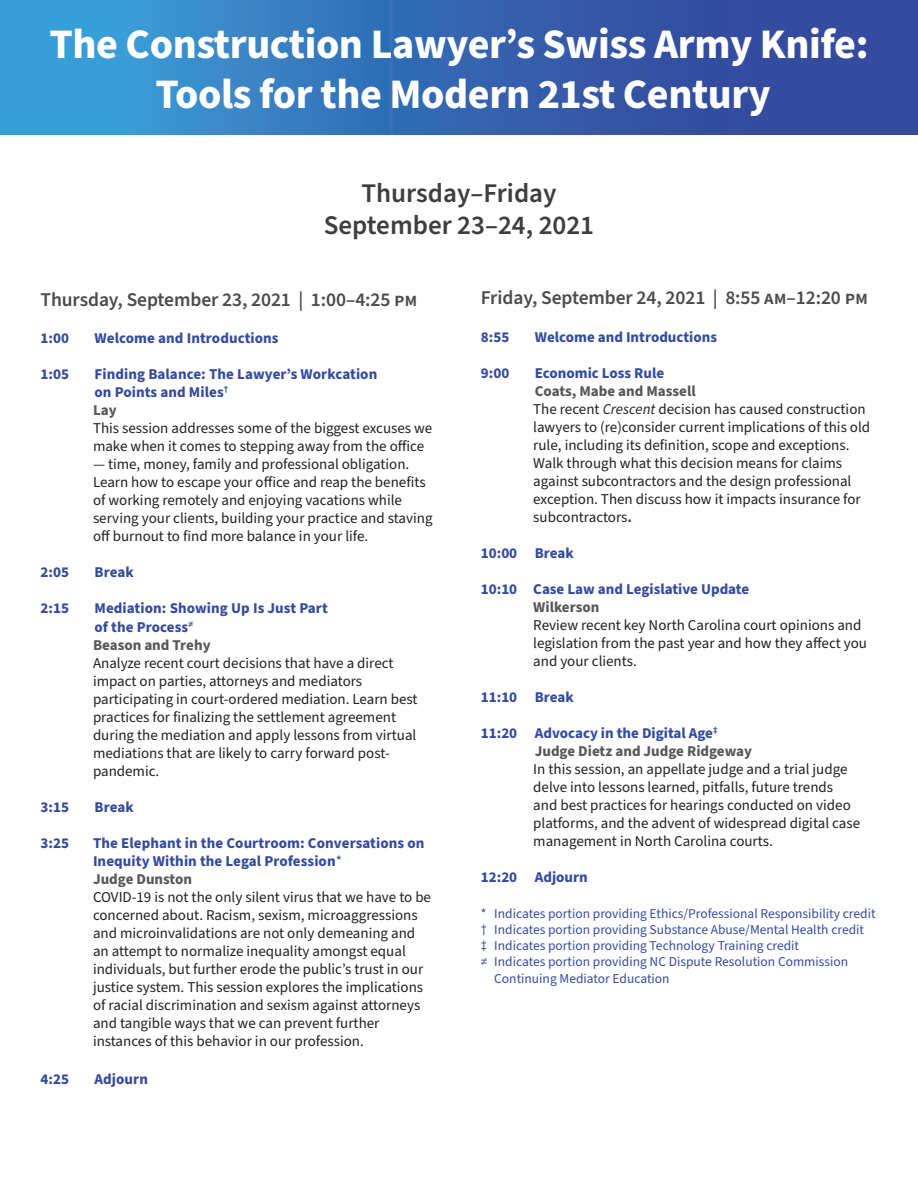
<style>
.page{position:relative;width:918px;height:1188px;background:#fff}
.page>*{position:absolute;margin:0;border:0;box-sizing:border-box;transform-origin:0 0}
.Subheads{font:700 42px "Source Sans Pro";letter-spacing:-.01em;color:#fff}
.t1{font:600 27px "Source Sans Pro";color:#3e3e3f}
.t2{font:600 19.5px "Source Sans Pro";letter-spacing:-.005em;color:#4b4c4d}
.t3{font:15px/18px "Source Sans Pro";color:#231f20}
.t4{font:700 15px/18px "Source Sans Pro";letter-spacing:.005em;color:#354b9f}
.t5{font:700 15px "Source Sans Pro";color:#57585a}
.t6{font:13.5px/16.2px "Source Sans Pro";color:#354b9f}
.s1{font-weight:400}
.s2{font-style:italic}
.s3{font-weight:700;color:#354b9f}
</style>
<div class="page">
<svg style="left:0;top:0;width:918px;height:135px;background:#356cb5"></svg>
<p class="Subheads" style="left:49px;top:15px;width:821px">The Construction Lawyer’s Swiss Army Knife:</p>
<p class="Subheads" style="left:155px;top:66px;width:617px">Tools for the Modern 21st Century</p>
<p class="t1" style="left:361px;top:175px;width:197px">Thursday–Friday</p>
<p class="t1" style="left:324px;top:207px;width:272px">September 23–24, 2021</p>
<p class="t2" style="left:40px;top:286px;width:379px">Thursday, September 23, 2021 | 1:00–4:25 pm</p>
<p class="t4" style="left:40px;top:329px;width:30px">1:00</p>
<p class="t4" style="left:94px;top:329px;width:186px">Welcome and Introductions</p>
<p class="t4" style="left:40px;top:365px;width:30px">1:05</p>
<p class="t4" style="left:94px;top:365px;width:284px">Finding Balance: The Lawyer’s Workcation</p>
<p class="t4" style="left:94px;top:383px;width:135px">on Points and Miles<sup>†</sup></p>
<p class="t5" style="left:93px;top:400px;width:25px">Lay</p>
<p class="t3" style="left:93px;top:420px;width:341px">This session addresses some of the biggest excuses we make when it comes to stepping away from the office</p>
<p class="t3" style="left:93px;top:456px;width:341px">— time, money, family and professional obligation.<br>Learn how to escape your office and reap the benefits of working remotely and enjoying vacations while serving your clients, building your practice and staving off burnout to find more balance in your life.</p>
<p class="t4" style="left:40px;top:564px;width:30px">2:05</p>
<p class="t4" style="left:94px;top:564px;width:41px">Break</p>
<p class="t4" style="left:40px;top:600px;width:30px">2:15</p>
<p class="t4" style="left:94px;top:600px;width:235px">Mediation: Showing Up Is Just Part</p>
<p class="t4" style="left:94px;top:618px;width:100px">of the Process<sup>≠</sup></p>
<p class="t5" style="left:93px;top:634px;width:119px">Beason and Trehy</p>
<p class="t3" style="left:93px;top:654px;width:326px">Analyze recent court decisions that have a direct impact on parties, attorneys and mediators participating in court-ordered mediation. Learn best practices for finalizing the settlement agreement during the mediation and apply lessons from virtual mediations that are likely to carry forward post&shy;pandemic.</p>
<p class="t4" style="left:40px;top:798px;width:30px">3:15</p>
<p class="t4" style="left:94px;top:798px;width:41px">Break</p>
<p class="t4" style="left:40px;top:834px;width:30px">3:25</p>
<p class="t4" style="left:93px;top:834px;width:333px">The Elephant in the Courtroom: Conversations on<br>Inequity Within the Legal Profession<span class="s1">*</span></p>
<p class="t5" style="left:93px;top:869px;width:101px">Judge Dunston</p>
<p class="t3" style="left:93px;top:889px;width:340px">COVID-19 is not the only silent virus that we have to be concerned about. Racism, sexism, microaggressions and microinvalidations are not only demeaning and an attempt to normalize inequality amongst equal individuals, but further erode the public’s trust in our justice system. This session explores the implications of racial discrimination and sexism against attorneys and tangible ways that we can prevent further instances of this behavior in our profession.</p>
<p class="t4" style="left:40px;top:1071px;width:30px">4:25</p>
<p class="t4" style="left:94px;top:1071px;width:55px">Adjourn</p>
<p class="t2" style="left:481px;top:285px;width:389px">Friday, September 24, 2021 | 8:55 am–12:20 pm</p>
<p class="t4" style="left:481px;top:328px;width:30px">8:55</p>
<p class="t4" style="left:535px;top:328px;width:184px">Welcome and Introductions</p>
<p class="t4" style="left:481px;top:364px;width:30px">9:00</p>
<p class="t4" style="left:535px;top:364px;width:131px">Economic Loss Rule</p>
<p class="t5" style="left:535px;top:381px;width:162px">Coats, Mabe and Massell</p>
<p class="t3" style="left:533px;top:400px;width:338px">The recent <span class="s2">Crescent</span> decision has caused construction lawyers to (re)consider current implications of this old rule, including its definition, scope and exceptions.<br>Walk through what this decision means for claims against subcontractors and the design professional exception. Then discuss how it impacts insurance for subcontractors<span class="s3">.</span></p>
<p class="t4" style="left:481px;top:544px;width:94px">10:00 Break</p>
<p class="t4" style="left:481px;top:580px;width:270px">10:10 Case Law and Legislative Update</p>
<p class="t5" style="left:533px;top:597px;width:68px">Wilkerson</p>
<p class="t3" style="left:533px;top:616px;width:335px">Review recent key North Carolina court opinions and legislation from the past year and how they affect you and your clients.</p>
<p class="t4" style="left:481px;top:688px;width:94px">11:10 Break</p>
<p class="t4" style="left:481px;top:724px;width:238px">11:20 Advocacy in the Digital Age<sup>‡</sup></p>
<p class="t5" style="left:535px;top:741px;width:219px">Judge Dietz and Judge Ridgeway</p>
<p class="t3" style="left:533px;top:760px;width:328px">In this session, an appellate judge and a trial judge delve into lessons learned, pitfalls, future trends and best practices for hearings conducted on video platforms, and the advent of widespread digital case management in North Carolina courts.</p>
<p class="t4" style="left:481px;top:868px;width:109px">12:20 Adjourn</p>
<p class="t6" style="left:481px;top:906px;width:396px">* Indicates portion providing Ethics/Professional Responsibility credit</p>
<p class="t6" style="left:481px;top:922px;width:385px">† Indicates portion providing Substance Abuse/Mental Health credit</p>
<p class="t6" style="left:481px;top:938px;width:320px">‡ Indicates portion providing Technology Training credit</p>
<p class="t6" style="left:494px;top:954px;width:355px;text-indent:-14px">≠ Indicates portion providing NC Dispute Resolution Commission<br>Continuing Mediator Education</p>
</div>
